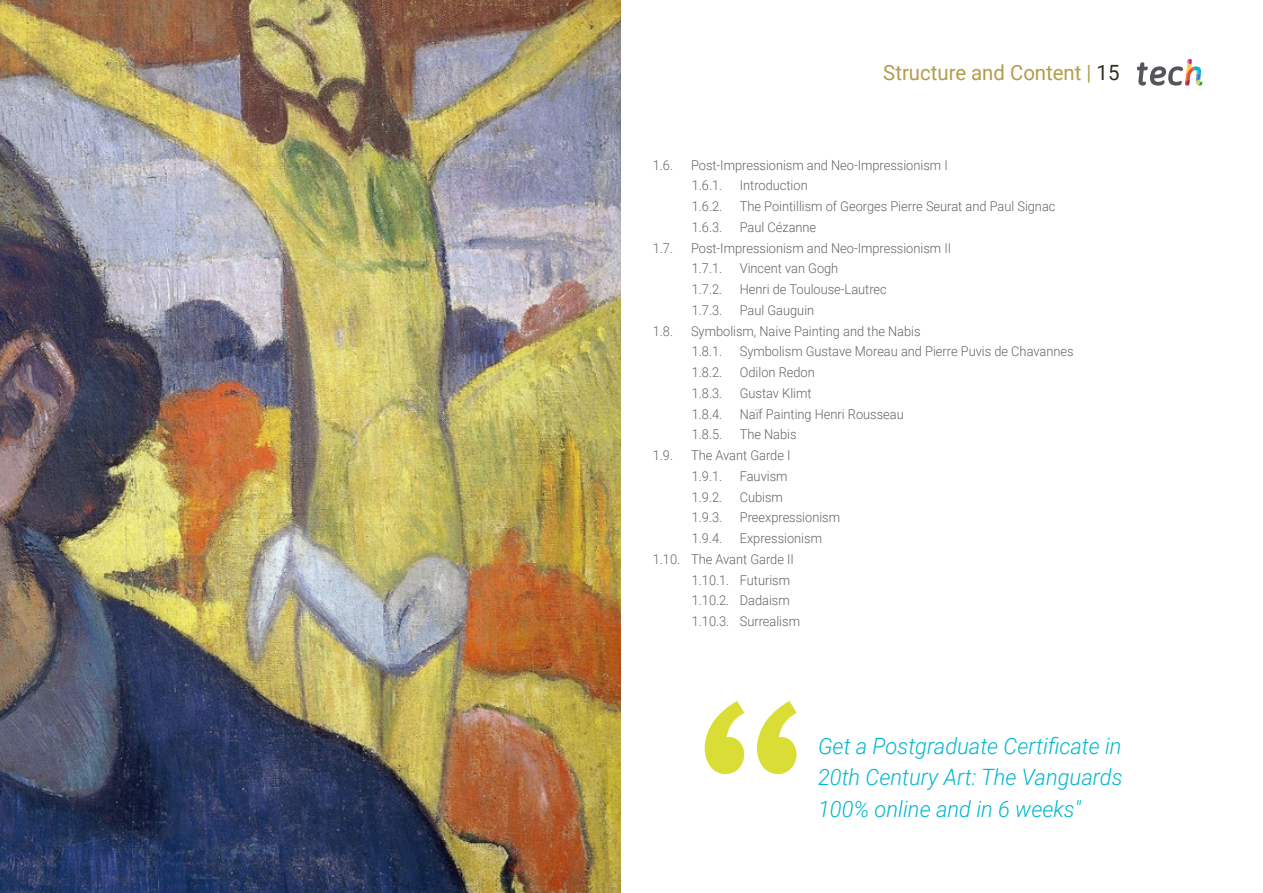
<style>
.page{position:relative;width:1263px;height:893px;background:#fff}
.page>*{position:absolute;margin:0;border:0;box-sizing:border-box;transform-origin:0 0}
.t1{font:italic 300 22.5px/31.5px "Roboto";color:#00b7d1;text-align:justify}
.t2{font:21px "Roboto";color:#b49c4b}
.t3{font:300 13.5px/20.7px "Roboto";color:#61646a;scale:.95 1}
.s1{color:#312e20}
</style>
<div class="page">
<svg style="left:1137px;top:59px;width:65px;height:27px"></svg>
<img style="left:0;top:0;width:621px;height:893px">
<svg style="left:705px;top:701px;width:92px;height:73px"></svg>
<h2 class="t2" style="left:883px;top:57px;width:238px">Structure and Content | <span class="s1">15</span></h2>
<p class="t3" style="left:653px;top:154px;width:23px">1.6.</p>
<p class="t3" style="left:691px;top:154px;width:272px">Post-Impressionism and Neo-Impressionism I<br>1.6.1.</p>
<p class="t3" style="left:740px;top:175px;width:73px">Introduction</p>
<p class="t3" style="left:692px;top:195px;width:34px">1.6.2.</p>
<p class="t3" style="left:740px;top:195px;width:334px">The Pointillism of Georges Pierre Seurat and Paul Signac</p>
<p class="t3" style="left:692px;top:216px;width:34px">1.6.3.</p>
<p class="t3" style="left:740px;top:216px;width:82px">Paul Cézanne</p>
<p class="t3" style="left:653px;top:237px;width:23px">1.7.</p>
<p class="t3" style="left:691px;top:237px;width:275px">Post-Impressionism and Neo-Impressionism II<br>1.7.1.</p>
<p class="t3" style="left:740px;top:258px;width:105px">Vincent van Gogh</p>
<p class="t3" style="left:692px;top:278px;width:34px">1.7.2.</p>
<p class="t3" style="left:740px;top:278px;width:156px">Henri de Toulouse-Lautrec</p>
<p class="t3" style="left:692px;top:299px;width:34px">1.7.3.</p>
<p class="t3" style="left:740px;top:299px;width:80px">Paul Gauguin</p>
<p class="t3" style="left:653px;top:320px;width:23px">1.8.</p>
<p class="t3" style="left:691px;top:320px;width:243px">Symbolism, Naive Painting and the Nabis<br>1.8.1.</p>
<p class="t3" style="left:740px;top:341px;width:353px">Symbolism Gustave Moreau and Pierre Puvis de Chavannes</p>
<p class="t3" style="left:692px;top:361px;width:34px">1.8.2.</p>
<p class="t3" style="left:740px;top:361px;width:80px">Odilon Redon</p>
<p class="t3" style="left:692px;top:382px;width:34px">1.8.3.</p>
<p class="t3" style="left:740px;top:382px;width:77px">Gustav Klimt</p>
<p class="t3" style="left:692px;top:403px;width:34px">1.8.4.</p>
<p class="t3" style="left:740px;top:403px;width:174px">Naïf Painting Henri Rousseau</p>
<p class="t3" style="left:692px;top:424px;width:34px">1.8.5.</p>
<p class="t3" style="left:740px;top:424px;width:61px">The Nabis</p>
<p class="t3" style="left:653px;top:444px;width:23px">1.9.</p>
<p class="t3" style="left:691px;top:444px;width:106px">The Avant Garde I<br>1.9.1.</p>
<p class="t3" style="left:740px;top:465px;width:52px">Fauvism</p>
<p class="t3" style="left:692px;top:486px;width:34px">1.9.2.</p>
<p class="t3" style="left:740px;top:486px;width:47px">Cubism</p>
<p class="t3" style="left:692px;top:507px;width:34px">1.9.3.</p>
<p class="t3" style="left:740px;top:507px;width:107px">Preexpressionism</p>
<p class="t3" style="left:692px;top:527px;width:34px">1.9.4.</p>
<p class="t3" style="left:740px;top:527px;width:88px">Expressionism</p>
<p class="t3" style="left:653px;top:548px;width:150px">1.10. The Avant Garde II</p>
<p class="t3" style="left:692px;top:569px;width:105px">1.10.1. Futurism</p>
<p class="t3" style="left:692px;top:590px;width:105px">1.10.2. Dadaism</p>
<p class="t3" style="left:692px;top:610px;width:115px">1.10.3. Surrealism</p>
<h1 class="t1" style="left:818px;top:729px;width:306px">Get a Postgraduate Certificate in 20th Century Art: The Vanguards 100% online and in 6 weeks"</h1>
</div>
